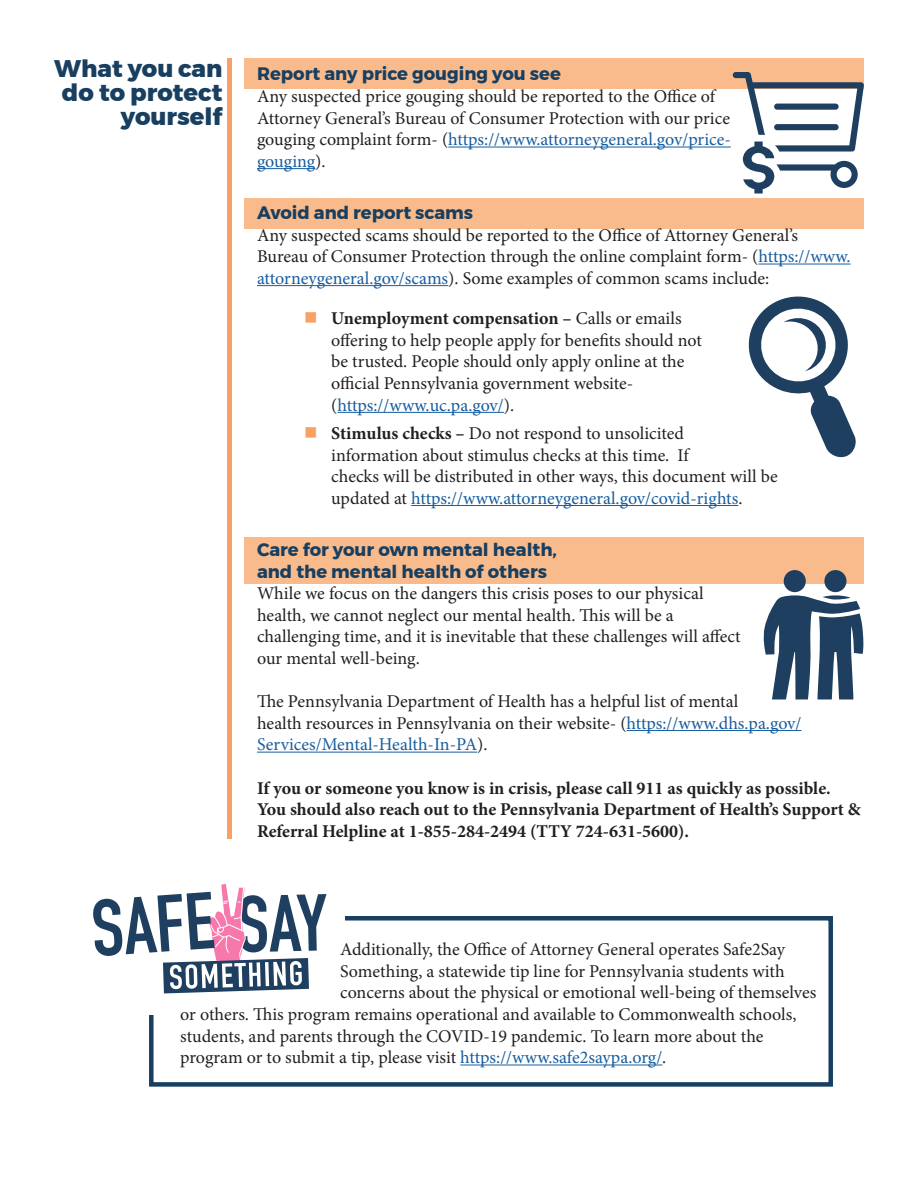
<style>
.page{position:relative;width:918px;height:1188px;background:#fff}
.page>*{position:absolute;margin:0;border:0;box-sizing:border-box;transform-origin:0 0}
.t1{font:800 24px/24px "Montserrat";color:#183f60;text-align:right}
.t2{font:18px/21.6px "Minion Pro";color:#231f20}
.t3{font:700 18px/21.6px "Minion Pro";color:#231f20}
.t4{font:700 18px/21.6px "Montserrat";color:#183f60}
.s1{color:#175d9e}
.s2{font-weight:700}
</style>
<div class="page">
<div style="left:149px;top:916px;width:684px;height:171px;border:4px solid #183f60"></div>
<div style="left:244px;top:538px;width:620px;height:46px;background:#fabb8c"></div>
<div style="left:244px;top:198px;width:620px;height:30px;background:#fabb8c"></div>
<div style="left:244px;top:58px;width:620px;height:31px;background:#fabb8c"></div>
<hr style="left:228px;top:58px;width:4px;height:781px;background:#f9a164">
<hr style="left:448px;top:147px;width:283px;height:1px;background:#175d9e">
<hr style="left:257px;top:168px;width:58px;height:1px;background:#175d9e">
<hr style="left:758px;top:264px;width:93px;height:1px;background:#175d9e">
<hr style="left:257px;top:285px;width:191px;height:1px;background:#175d9e">
<hr style="left:338px;top:412px;width:166px;height:1px;background:#175d9e">
<hr style="left:411px;top:505px;width:327px;height:1px;background:#175d9e">
<hr style="left:627px;top:730px;width:175px;height:1px;background:#175d9e">
<hr style="left:257px;top:752px;width:220px;height:1px;background:#175d9e">
<svg style="left:733px;top:72px;width:131px;height:121px"></svg>
<div style="left:824px;top:570px;width:22px;height:22px;background:#1f3f60;border-radius:50%"></div>
<div style="left:784px;top:570px;width:22px;height:22px;background:#1f3f60;border-radius:50%"></div>
<svg style="left:763px;top:595px;width:101px;height:104px"></svg>
<svg style="left:748px;top:296px;width:108px;height:162px"></svg>
<div style="left:112px;top:903px;width:233px;height:112px;background:#fff"></div>
<svg style="left:93px;top:883px;width:234px;height:110px"></svg>
<hr style="left:460px;top:1065px;width:202px;height:1px;background:#175d9e">
<p class="t1" style="left:54px;top:57px;width:170px">What you can do to protect yourself</p>
<p class="t4" style="left:257px;top:63px;width:305px">Report any price gouging you see</p>
<p class="t2" style="left:257px;top:86px;width:475px">Any suspected price gouging should be reported to the Office of Attorney General’s Bureau of Consumer Protection with our price gouging complaint form- (<span class="s1">https://www.attorneygeneral.gov/price&shy;gouging</span>).</p>
<p class="t4" style="left:257px;top:202px;width:218px">Avoid and report scams</p>
<p class="t2" style="left:257px;top:224px;width:595px">Any suspected scams should be reported to the Office of Attorney General’s<br>Bureau of Consumer Protection through the online complaint form- (<span class="s1">https://www. attorneygeneral.gov/scams</span>). Some examples of common scams include:</p>
<p class="t2" style="left:331px;top:308px;width:372px"><span class="s2">Unemployment compensation –</span> Calls or emails offering to help people apply for benefits should not be trusted. People should only apply online at the official Pennsylvania government website-(<span class="s1">https://www.uc.pa.gov/</span>).</p>
<p class="t2" style="left:331px;top:422px;width:448px"><span class="s2">Stimulus checks –</span> Do not respond to unsolicited<br>information about stimulus checks at this time. If<br>checks will be distributed in other ways, this document will be updated at <span class="s1">https://www.attorneygeneral.gov/covid-rights</span>.</p>
<p class="t4" style="left:257px;top:539px;width:301px">Care for your own mental health, and the mental health of others</p>
<p class="t2" style="left:257px;top:583px;width:485px">While we focus on the dangers this crisis poses to our physical health, we cannot neglect our mental health. This will be a challenging time, and it is inevitable that these challenges will affect our mental well-being.</p>
<p class="t2" style="left:257px;top:691px;width:546px">The Pennsylvania Department of Health has a helpful list of mental<br>health resources in Pennsylvania on their website- (<span class="s1">https://www.dhs.pa.gov/<br>Services/Mental-Health-In-PA</span>).</p>
<p class="t3" style="left:257px;top:777px;width:605px">If you or someone you know is in crisis, please call 911 as quickly as possible.<br>You should also reach out to the Pennsylvania Department of Health’s Support &amp;<br>Referral Helpline at 1-855-284-2494 (TTY 724-631-5600).</p>
<p class="t2" style="left:340px;top:939px;width:447px">Additionally, the Office of Attorney General operates Safe2Say</p>
<p class="t2" style="left:340px;top:960px;width:446px">Something, a statewide tip line for Pennsylvania students with</p>
<p class="t2" style="left:340px;top:982px;width:478px">concerns about the physical or emotional well-being of themselves</p>
<p class="t2" style="left:180px;top:1004px;width:618px">or others. This program remains operational and available to Commonwealth schools,</p>
<p class="t2" style="left:180px;top:1025px;width:585px">students, and parents through the COVID-19 pandemic. To learn more about the</p>
<p class="t2" style="left:180px;top:1047px;width:488px">program or to submit a tip, please visit <span class="s1">https://www.safe2saypa.org/</span>.</p>
</div>
